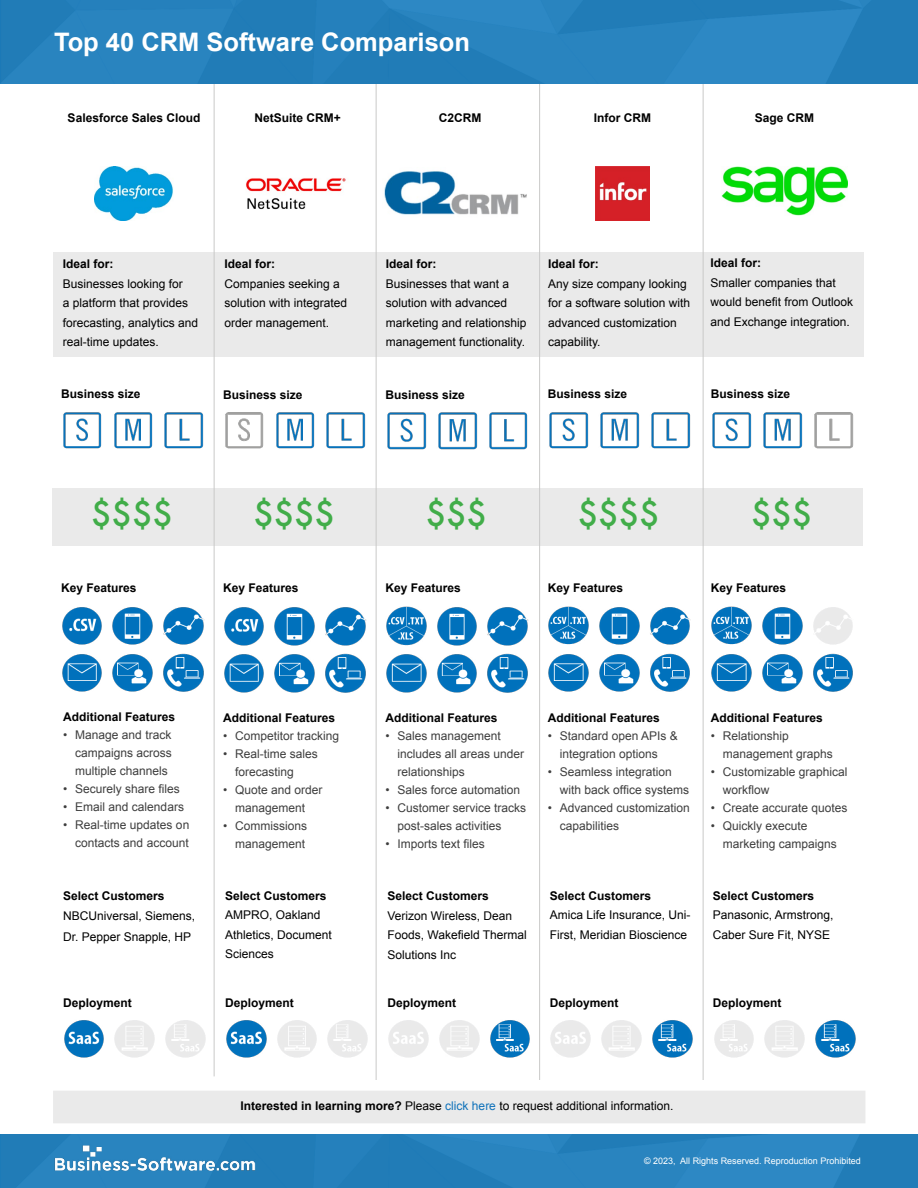
<style>
.page{position:relative;width:918px;height:1188px;background:#fff}
.page>*{position:absolute;margin:0;border:0;box-sizing:border-box;transform-origin:0 0}
.t1{font:500 33px "Futura";color:#41ad49}
.t2{font:700 25.5px "Arial";color:#fff}
.t3{font:12px/19.5px "Arial";color:#000}
.t4{font:12px/18px "Arial";color:#3e3e3e}
.t5{font:700 12px "Arial";color:#000}
.t6{font:9px "Arial";color:#fff}
.s1{font-weight:700}
.s2{color:#1072ba}
</style>
<div class="page">
<div style="left:53px;top:252px;width:811px;height:105px;background:#eaeaea"></div>
<div style="left:52px;top:488px;width:811px;height:57px;background:#eaeaea"></div>
<div style="left:0;top:1134px;width:918px;height:54px;background:#2984bf"></div>
<img style="left:54px;top:1145px;width:202px;height:27px">
<div style="left:0;top:0;width:918px;height:83px;background:#2984bf"></div>
<hr style="left:214px;top:84px;width:1px;height:992px;background:#c9c9c8">
<hr style="left:376px;top:84px;width:1px;height:996px;background:#c9c9c8">
<hr style="left:539px;top:84px;width:1px;height:996px;background:#c9c9c8">
<hr style="left:703px;top:84px;width:1px;height:996px;background:#c9c9c8">
<img style="left:95px;top:166px;width:78px;height:54px">
<img style="left:384px;top:171px;width:143px;height:44px">
<img style="left:246px;top:178px;width:100px;height:32px">
<img style="left:596px;top:166px;width:54px;height:54px">
<img style="left:721px;top:166px;width:127px;height:50px">
<img style="left:62px;top:607px;width:40px;height:38px">
<img style="left:163px;top:607px;width:41px;height:38px">
<img style="left:112px;top:607px;width:41px;height:38px">
<img style="left:62px;top:654px;width:40px;height:38px">
<img style="left:112px;top:654px;width:41px;height:38px">
<img style="left:163px;top:653px;width:41px;height:39px">
<img style="left:164px;top:412px;width:40px;height:37px">
<img style="left:114px;top:412px;width:39px;height:37px">
<img style="left:64px;top:1020px;width:40px;height:38px">
<img style="left:165px;top:1020px;width:41px;height:38px">
<img style="left:114px;top:1020px;width:41px;height:38px">
<img style="left:63px;top:412px;width:39px;height:37px">
<img style="left:224px;top:607px;width:40px;height:39px">
<img style="left:325px;top:607px;width:41px;height:39px">
<img style="left:274px;top:607px;width:41px;height:39px">
<img style="left:224px;top:654px;width:40px;height:39px">
<img style="left:274px;top:654px;width:41px;height:39px">
<img style="left:325px;top:654px;width:41px;height:39px">
<img style="left:326px;top:412px;width:40px;height:37px">
<img style="left:276px;top:412px;width:39px;height:37px">
<img style="left:226px;top:1020px;width:41px;height:38px">
<img style="left:327px;top:1020px;width:41px;height:38px">
<img style="left:277px;top:1020px;width:40px;height:38px">
<img style="left:225px;top:412px;width:39px;height:37px">
<img style="left:386px;top:607px;width:41px;height:39px">
<img style="left:487px;top:607px;width:42px;height:39px">
<img style="left:437px;top:607px;width:40px;height:39px">
<img style="left:386px;top:654px;width:41px;height:39px">
<img style="left:437px;top:654px;width:40px;height:39px">
<img style="left:487px;top:654px;width:41px;height:39px">
<img style="left:489px;top:412px;width:39px;height:38px">
<img style="left:438px;top:412px;width:40px;height:38px">
<img style="left:388px;top:1020px;width:41px;height:38px">
<img style="left:490px;top:1020px;width:40px;height:38px">
<img style="left:439px;top:1020px;width:41px;height:38px">
<img style="left:387px;top:412px;width:40px;height:38px">
<img style="left:548px;top:606px;width:41px;height:39px">
<img style="left:650px;top:607px;width:41px;height:38px">
<img style="left:599px;top:607px;width:41px;height:38px">
<img style="left:548px;top:654px;width:41px;height:38px">
<img style="left:599px;top:654px;width:41px;height:38px">
<img style="left:650px;top:653px;width:40px;height:39px">
<img style="left:651px;top:412px;width:40px;height:37px">
<img style="left:600px;top:412px;width:40px;height:37px">
<img style="left:550px;top:1020px;width:41px;height:38px">
<img style="left:652px;top:1020px;width:41px;height:38px">
<img style="left:601px;top:1020px;width:41px;height:38px">
<img style="left:549px;top:412px;width:40px;height:37px">
<img style="left:711px;top:606px;width:41px;height:39px">
<img style="left:813px;top:607px;width:40px;height:38px">
<img style="left:762px;top:607px;width:41px;height:38px">
<img style="left:711px;top:654px;width:41px;height:38px">
<img style="left:762px;top:654px;width:41px;height:38px">
<img style="left:813px;top:653px;width:40px;height:39px">
<img style="left:814px;top:412px;width:40px;height:37px">
<img style="left:763px;top:412px;width:40px;height:37px">
<img style="left:714px;top:1020px;width:40px;height:38px">
<img style="left:815px;top:1020px;width:41px;height:38px">
<img style="left:764px;top:1020px;width:41px;height:38px">
<img style="left:712px;top:412px;width:40px;height:37px">
<div style="left:53px;top:1091px;width:812px;height:32px;background:#eaeaea"></div>
<h2 class="t2" style="left:54px;top:26px;width:418px">Top 40 CRM Software Comparison</h2>
<p class="t5" style="left:68px;top:110px;width:134px">Salesforce Sales Cloud</p>
<p class="t5" style="left:254px;top:110px;width:88px">NetSuite CRM+</p>
<p class="t5" style="left:439px;top:110px;width:44px">C2CRM</p>
<p class="t5" style="left:594px;top:110px;width:59px">Infor CRM</p>
<p class="t5" style="left:755px;top:110px;width:61px">Sage CRM</p>
<p class="t5" style="left:63px;top:256px;width:52px">Ideal for:</p>
<p class="t3" style="left:63px;top:274px;width:137px">Businesses looking for<br>a platform that provides forecasting, analytics and real-time updates.</p>
<p class="t5" style="left:225px;top:256px;width:52px">Ideal for:</p>
<p class="t3" style="left:225px;top:274px;width:124px">Companies seeking a solution with integrated order management.</p>
<p class="t5" style="left:386px;top:256px;width:52px">Ideal for:</p>
<p class="t3" style="left:386px;top:274px;width:142px">Businesses that want a solution with advanced marketing and relationship management functionality.</p>
<p class="t5" style="left:548px;top:256px;width:52px">Ideal for:</p>
<p class="t3" style="left:548px;top:274px;width:144px">Any size company looking for a software solution with advanced customization capability.</p>
<p class="t5" style="left:710px;top:255px;width:52px">Ideal for:</p>
<p class="t3" style="left:710px;top:273px;width:144px">Smaller companies that would benefit from Outlook and Exchange integration.</p>
<p class="t5" style="left:61px;top:386px;width:81px">Business size</p>
<p class="t5" style="left:223px;top:386px;width:81px">Business size</p>
<p class="t5" style="left:386px;top:387px;width:81px">Business size</p>
<p class="t5" style="left:548px;top:386px;width:81px">Business size</p>
<p class="t5" style="left:711px;top:386px;width:81px">Business size</p>
<h1 class="t1" style="left:91px;top:491px;width:83px">$$$$</h1>
<h1 class="t1" style="left:253px;top:491px;width:83px">$$$$</h1>
<h1 class="t1" style="left:426px;top:491px;width:63px">$$$</h1>
<h1 class="t1" style="left:578px;top:491px;width:83px">$$$$</h1>
<h1 class="t1" style="left:751px;top:491px;width:63px">$$$</h1>
<p class="t5" style="left:61px;top:580px;width:77px">Key Features</p>
<p class="t5" style="left:223px;top:580px;width:77px">Key Features</p>
<p class="t5" style="left:386px;top:580px;width:77px">Key Features</p>
<p class="t5" style="left:548px;top:580px;width:77px">Key Features</p>
<p class="t5" style="left:711px;top:580px;width:77px">Key Features</p>
<p class="t5" style="left:63px;top:709px;width:114px">Additional Features</p>
<p class="t4" style="left:75px;top:726px;width:98px;text-align:justify;text-indent:-12px">• Manage and track campaigns across multiple channels</p>
<p class="t4" style="left:63px;top:780px;width:118px">• Securely share files</p>
<p class="t4" style="left:63px;top:798px;width:122px">• Email and calendars</p>
<p class="t4" style="left:63px;top:816px;width:128px;text-align:right">• Real-time updates on contacts and account</p>
<p class="t5" style="left:223px;top:710px;width:114px">Additional Features</p>
<p class="t4" style="left:223px;top:727px;width:118px">• Competitor tracking</p>
<p class="t4" style="left:235px;top:745px;width:84px;text-indent:-12px">• Real-time sales forecasting</p>
<p class="t4" style="left:223px;top:781px;width:101px;text-align:center">• Quote and order management</p>
<p class="t4" style="left:223px;top:817px;width:85px;text-align:right">• Commissions management</p>
<p class="t5" style="left:386px;top:710px;width:114px">Additional Features</p>
<p class="t4" style="left:398px;top:727px;width:128px;text-indent:-12px">• Sales management includes all areas under relationships</p>
<p class="t4" style="left:386px;top:781px;width:136px">• Sales force automation</p>
<p class="t4" style="left:398px;top:799px;width:130px;text-indent:-12px">• Customer service tracks post-sales activities</p>
<p class="t4" style="left:386px;top:835px;width:101px">• Imports text files</p>
<p class="t5" style="left:548px;top:710px;width:114px">Additional Features</p>
<p class="t4" style="left:560px;top:727px;width:120px;text-indent:-12px">• Standard open APIs &amp; integration options</p>
<p class="t4" style="left:560px;top:763px;width:131px;text-indent:-12px">• Seamless integration with back office systems</p>
<p class="t4" style="left:560px;top:799px;width:132px;text-indent:-12px">• Advanced customization capabilities</p>
<p class="t5" style="left:711px;top:710px;width:114px">Additional Features</p>
<p class="t4" style="left:723px;top:727px;width:112px;text-indent:-12px">• Relationship management graphs</p>
<p class="t4" style="left:723px;top:763px;width:126px;text-indent:-12px">• Customizable graphical workflow</p>
<p class="t4" style="left:711px;top:799px;width:138px">• Create accurate quotes</p>
<p class="t4" style="left:723px;top:817px;width:116px;text-indent:-12px">• Quickly execute marketing campaigns</p>
<p class="t5" style="left:63px;top:888px;width:103px">Select Customers</p>
<p class="t3" style="left:63px;top:906px;width:134px;line-height:20.4px">NBCUniversal, Siemens,<br>Dr. Pepper Snapple, HP</p>
<p class="t5" style="left:63px;top:995px;width:70px">Deployment</p>
<p class="t5" style="left:225px;top:888px;width:103px">Select Customers</p>
<p class="t3" style="left:225px;top:906px;width:108px">AMPRO, Oakland<br>Athletics, Document<br>Sciences</p>
<p class="t5" style="left:225px;top:995px;width:70px">Deployment</p>
<p class="t5" style="left:387px;top:888px;width:103px">Select Customers</p>
<p class="t3" style="left:387px;top:906px;width:141px">Verizon Wireless, Dean<br>Foods, Wakefield Thermal<br>Solutions Inc</p>
<p class="t5" style="left:387px;top:995px;width:70px">Deployment</p>
<p class="t5" style="left:550px;top:888px;width:103px">Select Customers</p>
<p class="t3" style="left:550px;top:905px;width:142px">Amica Life Insurance, Uni-<br>First, Meridian Bioscience</p>
<p class="t5" style="left:550px;top:995px;width:70px">Deployment</p>
<p class="t5" style="left:713px;top:888px;width:103px">Select Customers</p>
<p class="t3" style="left:713px;top:905px;width:122px">Panasonic, Armstrong,<br>Caber Sure Fit, NYSE</p>
<p class="t5" style="left:713px;top:995px;width:70px">Deployment</p>
<p class="t3" style="left:241px;top:1096px;width:434px"><span class="s1">Interested in learning more?</span> Please <span class="s2">click here</span> to request additional information.</p>
<p class="t6" style="left:644px;top:1154px;width:218px">© 2023, All Rights Reserved. Reproduction Prohibited</p>
</div>
